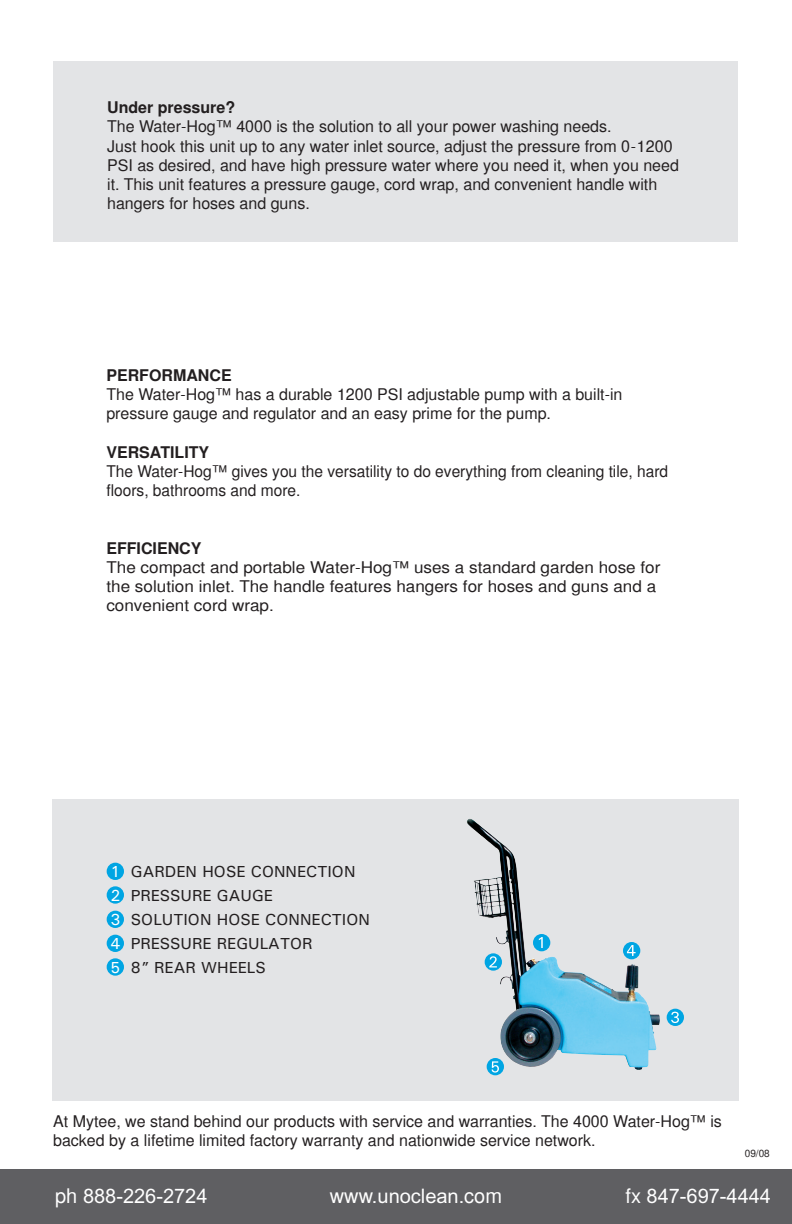
<style>
.page{position:relative;width:792px;height:1224px;background:#fff}
.page>*{position:absolute;margin:0;border:0;box-sizing:border-box;transform-origin:0 0}
.t1{font:20px "Arial";color:#fff}
.t2{font:20px "Helvetica";color:#fff}
.t3{font:16px/19.2px "Helvetica";color:#231f20}
.t4{font:16px/19.2px "Helvetica";color:#231f20;scale:1.07 1}
.t5{font:500 16px/24px "Univers W1";color:#231f20}
.t6{font:700 16px "Helvetica";color:#231f20}
.t7{font:10px "Helvetica";color:#231f20}
.s1{color:#fff}
.s2{font-family:"Helvetica"}
.s3{font-family:"Arial"}
</style>
<div class="page">
<div style="left:52px;top:800px;width:687px;height:301px;background:#e3e4e6"></div>
<img style="left:467px;top:819px;width:193px;height:252px">
<div style="left:107px;top:863px;width:17px;height:17px;background:#00a5e3;border-radius:50%"></div>
<div style="left:107px;top:935px;width:17px;height:17px;background:#00a5e3;border-radius:50%"></div>
<div style="left:107px;top:911px;width:17px;height:17px;background:#00a5e3;border-radius:50%"></div>
<div style="left:107px;top:886px;width:17px;height:18px;background:#00a5e3;border-radius:50%"></div>
<div style="left:107px;top:958px;width:17px;height:18px;background:#00a5e3;border-radius:50%"></div>
<div style="left:53px;top:61px;width:685px;height:180px;background:#e3e4e6"></div>
<div style="left:0;top:1169px;width:792px;height:55px;background:#5f5f62"></div>
<div style="left:487px;top:1058px;width:17px;height:17px;background:#00a5e3;border-radius:50%"></div>
<svg style="left:492px;top:1061px;width:7px;height:12px"></svg>
<div style="left:533px;top:934px;width:17px;height:17px;background:#00a5e3;border-radius:50%"></div>
<svg style="left:539px;top:937px;width:4px;height:11px"></svg>
<svg style="left:485px;top:953px;width:17px;height:18px"></svg>
<svg style="left:489px;top:956px;width:8px;height:11px"></svg>
<div style="left:623px;top:942px;width:17px;height:17px;background:#00a5e3;border-radius:50%"></div>
<svg style="left:627px;top:945px;width:9px;height:11px"></svg>
<div style="left:667px;top:1009px;width:17px;height:17px;background:#00a5e3;border-radius:50%"></div>
<svg style="left:671px;top:1012px;width:8px;height:11px"></svg>
<p class="t6" style="left:107px;top:98px;width:130px">UNDER PRESSURE?</p>
<p class="t3" style="left:107px;top:117px;width:573px">The Water-Hog™ 4000 is the solution to all your power washing needs.<br>Just hook this unit up to any water inlet source, adjust the pressure from 0-1200<br>PSI as desired, and have high pressure water where you need it, when you need it. This unit features a pressure gauge, cord wrap, and convenient handle with hangers for hoses and guns.</p>
<p class="t6" style="left:106px;top:366px;width:23px">PERFOR</p>
<p class="t6" style="left:173px;top:366px;width:26px">MANCE</p>
<p class="t3" style="left:106px;top:385px;width:518px">The Water-Hog™ has a durable 1200 PSI adjustable pump with a built-in pressure gauge and regulator and an easy prime for the pump.</p>
<p class="t6" style="left:106px;top:443px;width:21px">VERSATI</p>
<p class="t6" style="left:175px;top:443px;width:36px">LITY</p>
<p class="t3" style="left:106px;top:462px;width:563px">The Water-Hog™ gives you the versatility to do everything from cleaning tile, hard floors, bathrooms and more.</p>
<p class="t6" style="left:106px;top:539px;width:21px">EFFICIENC</p>
<p class="t6" style="left:191px;top:539px;width:12px">Y</p>
<p class="t4" style="left:106px;top:558px;width:519px">The compact and portable Water-Hog™ uses a standard garden hose for the solution inlet. The handle features hangers for hoses and guns and a convenient cord wrap.</p>
<p class="t5" style="left:110px;top:859px;width:261px"><span class="s1">1</span> GARDEN HOSE CONNECTION<br><span class="s1">2</span> PRESSURE GAUGE<br><span class="s1">3</span> SOLUTION HOSE CONNECTION<br><span class="s1">4</span> PRESSURE REGULATOR<br><span class="s1">5</span> 8” REAR WHEELS</p>
<p class="t3" style="left:53px;top:1112px;width:670px">At Mytee, we stand behind our products with service and warranties. The 4000 Water-Hog™ is backed by a lifetime limited factory warranty and nationwide service network.</p>
<p class="t7" style="left:745px;top:1148px;width:27px">09/08</p>
<p class="t1" style="left:55px;top:1184px;width:154px"><span class="s2">ph</span> 888-226-2724</p>
<p class="t2" style="left:330px;top:1184px;width:174px">www.<span class="s3">unoclean</span>.com</p>
<p class="t1" style="left:625px;top:1184px;width:147px"><span class="s2">fx</span> 847-697-4444</p>
</div>
